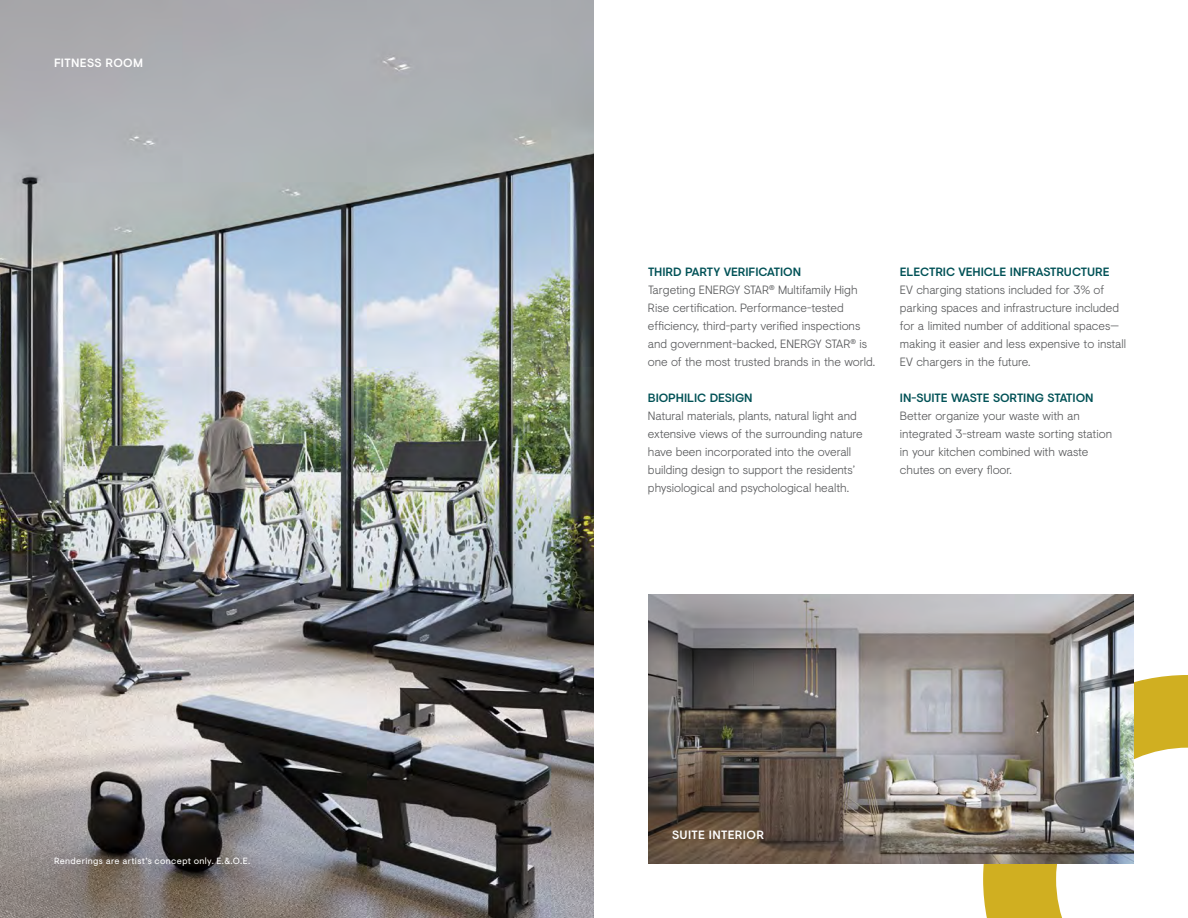
<style>
.page{position:relative;width:1188px;height:918px;background:#fff}
.page>*{position:absolute;margin:0;border:0;box-sizing:border-box;transform-origin:0 0}
.t1{font:300 12px/18px "Visuelt";letter-spacing:-.005em;color:#58595b}
.t2{font:500 12px "Visuelt";letter-spacing:-.005em;color:#005156}
.t3{font:500 12px "Visuelt";letter-spacing:.03em;color:#fff}
.t4{font:9px "Visuelt";letter-spacing:.04em;color:#fff}
.s1{font-weight:500;color:#005156}
</style>
<div class="page">
<svg style="left:983px;top:675px;width:205px;height:243px"></svg>
<img style="left:648px;top:594px;width:486px;height:270px">
<img style="left:0;top:0;width:594px;height:918px">
<p class="t3" style="left:54px;top:54px;width:91px">FITNESS ROOM</p>
<p class="t4" style="left:54px;top:854px;width:198px">Renderings are artist’s concept only. E.&amp;.O.E.</p>
<p class="t1" style="left:648px;top:262px;width:229px"><span class="s1">THIRD PARTY VERIFICATION<br></span>Targeting ENERGY STAR<sup>®</sup> Multifamily High Rise certification. Performance-tested efficiency, third-party verified inspections and government-backed, ENERGY STAR<sup>®</sup> is one of the most trusted brands in the world.</p>
<p class="t2" style="left:648px;top:389px;width:106px">BIOPHILIC DESIGN</p>
<p class="t1" style="left:648px;top:406px;width:216px">Natural materials, plants, natural light and extensive views of the surrounding nature have been incorporated into the overall building design to support the residents’ physiological and psychological health.</p>
<p class="t2" style="left:900px;top:263px;width:211px">ELECTRIC VEHICLE INFRASTRUCTURE</p>
<p class="t1" style="left:900px;top:280px;width:228px">EV charging stations included for 3% of parking spaces and infrastructure included for a limited number of additional spaces— making it easier and less expensive to install EV chargers in the future.</p>
<p class="t2" style="left:900px;top:389px;width:195px">IN-SUITE WASTE SORTING STATION</p>
<p class="t1" style="left:900px;top:406px;width:214px">Better organize your waste with an integrated 3-stream waste sorting station in your kitchen combined with waste chutes on every floor.</p>
<p class="t3" style="left:672px;top:826px;width:93px">SUITE INTERIOR</p>
</div>
